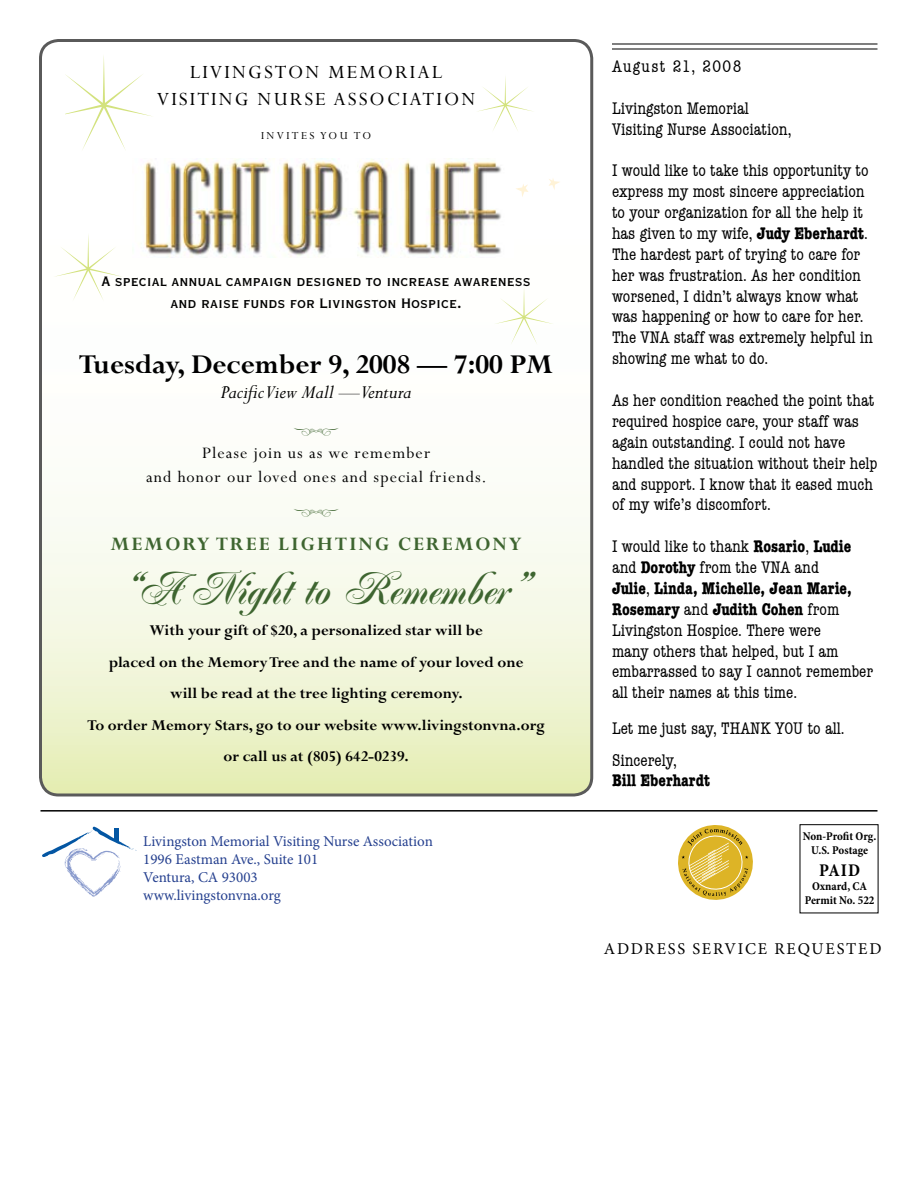
<style>
.page{position:relative;width:918px;height:1188px;background:#fff}
.page>*{position:absolute;margin:0;border:0;box-sizing:border-box;transform-origin:0 0}
.t1{font:45px "Poppl Residenz";color:#3e6530}
.t2{font:700 30px "Perpetua";color:#000}
.t3{font:21px/27px "Perpetua";letter-spacing:.1em;color:#000;text-align:center}
.t4{font:700 21px "Perpetua";letter-spacing:.1em;color:#3e6530}
.t5{font:italic 21px "Perpetua";color:#000}
.t6{font:18px/21.6px "Copperplate Thirty BC";color:#000;text-align:center}
.t7{font:18px/24px "Perpetua";letter-spacing:.06em;color:#000;text-align:center}
.t8{font:700 condensed 18px "Minion Pro";color:#000}
.t9{font:condensed 17.4px/20.9px "American Typewriter";color:#000}
.t10{font:condensed 17.4px "American Typewriter";letter-spacing:.08em;color:#000}
.t11{font:700 condensed 17.4px "American Typewriter";color:#000}
.t12{font:700 16.5px/31.5px "Perpetua";color:#000;text-align:center}
.t13{font:16.5px "Minion Pro";letter-spacing:.11em;color:#000}
.t14{font:15px/18px "Minion Pro";color:#25408f}
.t15{font:700 condensed 12px/14.4px "Minion Pro";letter-spacing:-.005em;color:#000;text-align:center}
.t16{font:12px "Perpetua";letter-spacing:.2em;color:#000}
.s1{font-weight:700}
</style>
<div class="page">
<svg style="left:40px;top:40px;width:552px;height:755px"></svg>
<div style="left:39px;top:39px;width:554px;height:757px;border:3px solid #000;border-radius:18px"></div>
<hr style="left:40px;top:810px;width:838px;height:2px;background:#000">
<svg style="left:549px;top:178px;width:11px;height:12px"></svg>
<svg style="left:516px;top:184px;width:13px;height:13px"></svg>
<svg style="left:42px;top:826px;width:95px;height:71px"></svg>
<svg style="left:678px;top:825px;width:75px;height:75px"></svg>
<svg style="left:65px;top:54px;width:89px;height:97px"></svg>
<svg style="left:494px;top:287px;width:60px;height:58px"></svg>
<svg style="left:476px;top:75px;width:59px;height:57px"></svg>
<svg style="left:53px;top:233px;width:70px;height:68px"></svg>
<img style="left:132px;top:158px;width:381px;height:99px">
<hr style="left:612px;top:43px;width:266px;height:2px;background:#000">
<hr style="left:612px;top:48px;width:266px;height:2px;background:#000">
<svg style="left:294px;top:428px;width:45px;height:8px"></svg>
<svg style="left:294px;top:509px;width:45px;height:8px"></svg>
<p class="t3" style="left:157px;top:59px;width:320px">Livingston Memorial<br>Visiting Nurse Association</p>
<p class="t16" style="left:261px;top:129px;width:112px">Invites You To</p>
<p class="t6" style="left:101px;top:271px;width:431px">A special annual campaign designed to increase awareness and raise funds for Livingston Hospice.</p>
<h2 class="t2" style="left:79px;top:348px;width:476px">Tuesday, December 9, 2008 — 7:00 PM</h2>
<p class="t5" style="left:221px;top:382px;width:192px">Pacific View Mall — Ventura</p>
<p class="t7" style="left:146px;top:442px;width:342px">Please join us as we remember<br>and honor our loved ones and special friends.</p>
<p class="t4" style="left:110px;top:532px;width:413px">Memory Tree Lighting Ceremony</p>
<h1 class="t1" style="left:110px;top:563px;width:413px">“A Night to Remember”</h1>
<p class="t12" style="left:87px;top:615px;width:459px">With your gift of $20, a personalized star will be<br>placed on the Memory Tree and the name of your loved one<br>will be read at the tree lighting ceremony.<br>To order Memory Stars, go to our website www.livingstonvna.org or call us at (805) 642-0239.</p>
<p class="t10" style="left:612px;top:53px;width:131px">August 21, 2008</p>
<p class="t9" style="left:612px;top:97px;width:181px">Livingston Memorial<br>Visiting Nurse Association,</p>
<p class="t9" style="left:612px;top:160px;width:262px">I would like to take this opportunity to express my most sincere appreciation to your organization for all the help it has given to my wife, <span class="s1">Judy Eberhardt</span>.<br>The hardest part of trying to care for her was frustration. As her condition worsened, I didn’t always know what was happening or how to care for her.<br>The VNA staff was extremely helpful in showing me what to do.</p>
<p class="t9" style="left:612px;top:389px;width:267px">As her condition reached the point that required hospice care, your staff was again outstanding. I could not have handled the situation without their help and support. I know that it eased much of my wife’s discomfort.</p>
<p class="t9" style="left:612px;top:535px;width:263px">I would like to thank <span class="s1">Rosario</span>, <span class="s1">Ludie </span>and <span class="s1">Dorothy</span> from the VNA and<br><span class="s1">Julie</span>, <span class="s1">Linda, Michelle, Jean Marie,<br>Rosemary</span> and <span class="s1">Judith Cohen</span> from<br>Livingston Hospice. There were<br>many others that helped, but I am embarrassed to say I cannot remember all their names at this time.</p>
<p class="t9" style="left:612px;top:712px;width:234px;line-height:31.3px">Let me just say, THANK YOU to all.<br>Sincerely,</p>
<p class="t11" style="left:612px;top:767px;width:100px">Bill Eberhardt</p>
<p class="t14" style="left:143px;top:832px;width:291px">Livingston Memorial Visiting Nurse Association<br>1996 Eastman Ave., Suite 101<br>Ventura, CA 93003<br>www.livingstonvna.org</p>
<p class="t15" style="left:803px;top:829px;width:75px">Non-Profit Org.<br>U.S. Postage</p>
<p class="t8" style="left:819px;top:857px;width:43px">PAID</p>
<p class="t15" style="left:805px;top:879px;width:71px">Oxnard, CA<br>Permit No. 522</p>
<p class="t13" style="left:604px;top:938px;width:25px">Address</p>
<p class="t13" style="left:693px;top:938px;width:20px">Service</p>
<p class="t13" style="left:774px;top:938px;width:50px">Requested</p>
</div>
